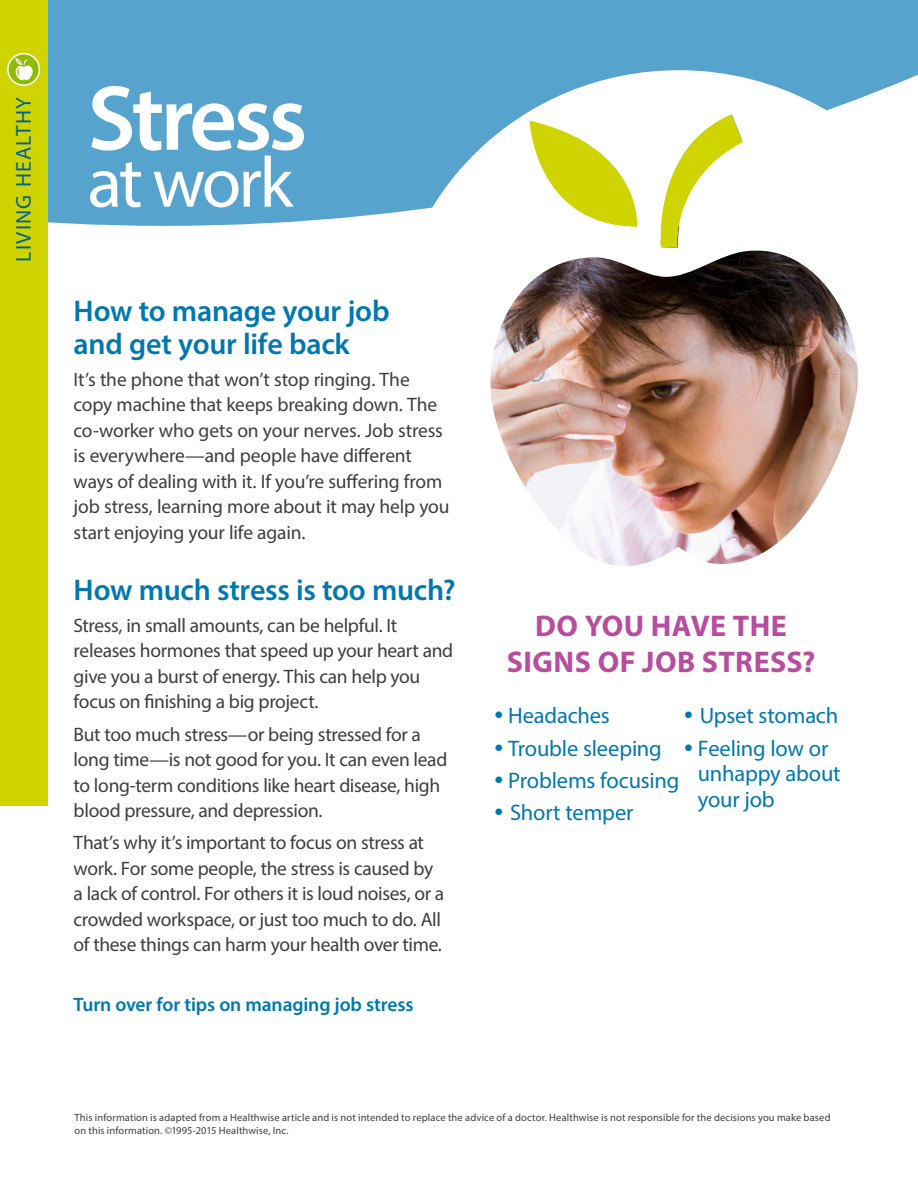
<style>
.page{position:relative;width:918px;height:1188px;background:#fff}
.page>*{position:absolute;margin:0;border:0;box-sizing:border-box;transform-origin:0 0}
.Headline{font:600 93px "Myriad Pro";letter-spacing:-.04em;color:#fff}
.Headline-2{font:72px "Myriad Pro";letter-spacing:-.04em;color:#fff}
.subhead{font:600 30px/33px "Myriad Pro";letter-spacing:-.01em;color:#0078af}
.Body{font:700 30px/36px "Myriad Pro";letter-spacing:.015em;color:#b84d9d;text-align:center}
.subhead-2{font:22.5px/25.5px "Myriad Pro";letter-spacing:-.01em;color:#0078af}
.t1{font:21.6px "Myriad Pro";letter-spacing:.06em;color:#006192}
.Color_Header{font:19.5px/25.5px "Myriad Pro";letter-spacing:-.02em;color:#3e3e3f}
.subhead-3{font:19.5px/25.5px "Myriad Pro";letter-spacing:-.01em;color:#3e3e3f}
.subhead-4{font:600 19.5px "Myriad Pro";letter-spacing:-.005em;color:#0078af}
.Body-2{font:10.5px/12.6px "Myriad Pro";letter-spacing:.01em;color:#3e3e3f}
.s1{font-size:31.5px}
</style>
<div class="page">
<div style="left:48px;top:0;width:870px;height:224px;background:#56a4cd"></div>
<div style="left:69px;top:67px;width:849px;height:159px;background:#56a4cd"></div>
<div style="left:0;top:0;width:48px;height:806px;background:#cfd400"></div>
<img style="left:392px;top:70px;width:526px;height:496px">
<svg style="left:653px;top:114px;width:90px;height:133px"></svg>
<svg style="left:530px;top:121px;width:113px;height:106px"></svg>
<div style="left:8px;top:54px;width:31px;height:31px;background:#8dbb00;border-radius:50%"></div>
<svg style="left:15px;top:58px;width:18px;height:23px"></svg>
<div style="left:7px;top:53px;width:33px;height:33px;border:2px solid #fff;border-radius:50%"></div>
<p class="t1" style="left:10px;top:262px;width:166px;rotate:-90deg">LIVING HEALTHY</p>
<p class="Headline" style="left:87px;top:59px;width:221px">Stress</p>
<p class="Headline-2" style="left:87px;top:138px;width:207px">at work</p>
<p class="subhead" style="left:74px;top:293px;width:317px">How to manage your job and get your life back</p>
<p class="subhead-3" style="left:74px;top:366px;width:377px">It’s the phone that won’t stop ringing. The copy machine that keeps breaking down. The co-worker who gets on your nerves. Job stress is everywhere—and people have different ways of dealing with it. If you’re suffering from job stress, learning more about it may help you start enjoying your life again.</p>
<p class="subhead" style="left:74px;top:572px;width:384px">How much stress is too much?</p>
<p class="Color_Header" style="left:74px;top:612px;width:381px">Stress, in small amounts, can be helpful. It releases hormones that speed up your heart and give you a burst of energy. This can help you focus on finishing a big project.</p>
<p class="Color_Header" style="left:74px;top:721px;width:375px">But too much stress—or being stressed for a long time—is not good for you. It can even lead to long-term conditions like heart disease, high blood pressure, and depression.</p>
<p class="Color_Header" style="left:74px;top:830px;width:372px">That’s why it’s important to focus on stress at work. For some people, the stress is caused by a lack of control. For others it is loud noises, or a crowded workspace, or just too much to do. All of these things can harm your health over time.</p>
<p class="subhead-4" style="left:74px;top:992px;width:341px">Turn over for tips on managing job stress</p>
<p class="Body" style="left:507px;top:607px;width:310px">DO YOU HAVE THE<br>SIGNS OF JOB STRESS?</p>
<p class="subhead-2" style="left:495px;top:703px;width:117px"><span class="s1">•</span> Headaches</p>
<p class="subhead-2" style="left:495px;top:735px;width:169px"><span class="s1">•</span> Trouble sleeping</p>
<p class="subhead-2" style="left:495px;top:767px;width:186px"><span class="s1">•</span> Problems focusing</p>
<p class="subhead-2" style="left:495px;top:799px;width:140px"><span class="s1">•</span> Short temper</p>
<p class="subhead-2" style="left:684px;top:703px;width:156px"><span class="s1">•</span> Upset stomach</p>
<p class="subhead-2" style="left:698px;top:735px;width:144px;text-indent:-14px"><span class="s1">•</span> Feeling low or unhappy about your job</p>
<p class="Body-2" style="left:75px;top:1111px;width:758px">This information is adapted from a Healthwise article and is not intended to replace the advice of a doctor. Healthwise is not responsible for the decisions you make based on this information. ©1995-2015 Healthwise, Inc.</p>
</div>
